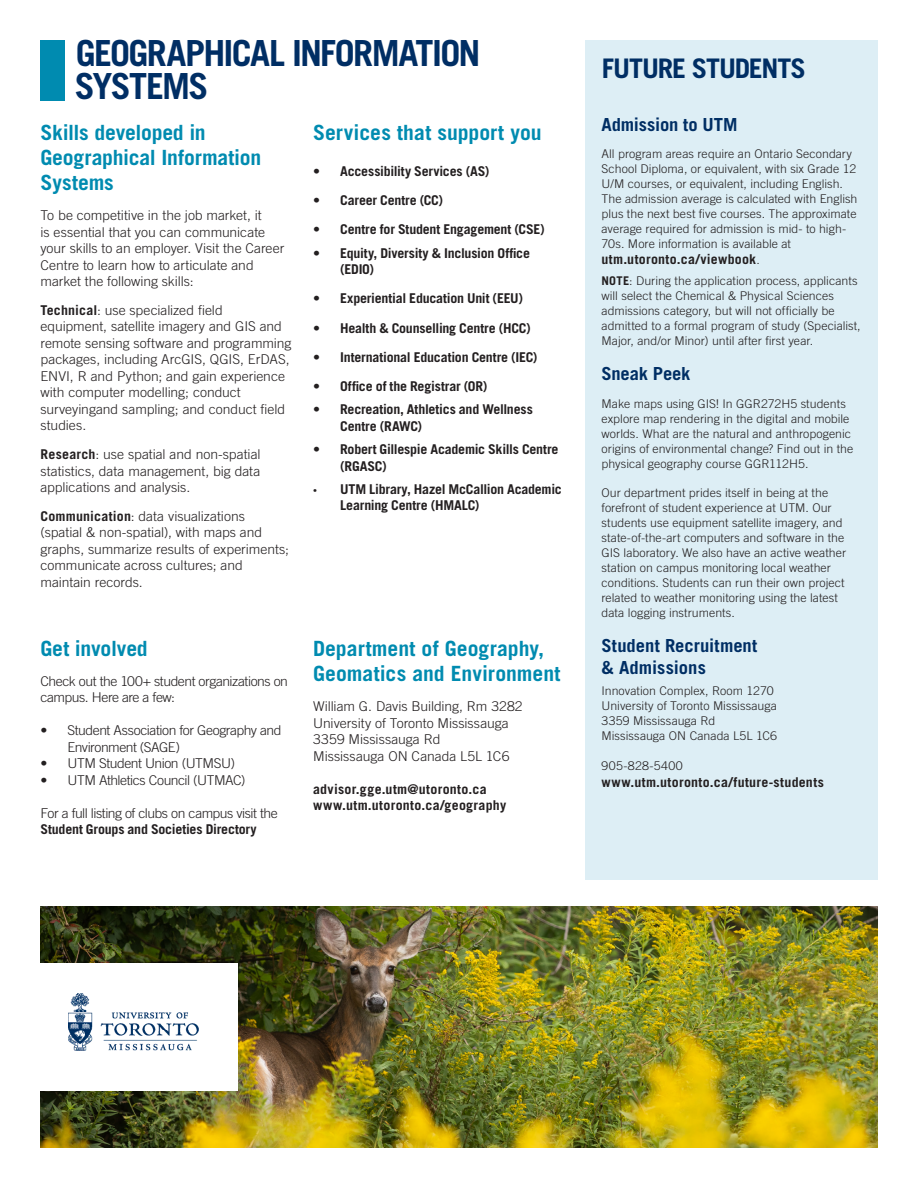
<style>
.page{position:relative;width:918px;height:1188px;background:#fff}
.page>*{position:absolute;margin:0;border:0;box-sizing:border-box;transform-origin:0 0}
.t1{font:700 36px/33px "Trade Gothic LT Std";letter-spacing:-.045em;color:#002e64}
.t2{font:700 27px "Trade Gothic LT Std";letter-spacing:-.04em;color:#002e64}
.t3{font:700 21px/25.2px "Trade Gothic LT Std";color:#008bb0}
.t4{font:700 18px/21.6px "Trade Gothic LT Std";letter-spacing:-.005em;color:#002e64}
.t5{font:300 13.5px/16.5px "Trade Gothic LT Std";letter-spacing:-.005em;color:#231f20}
.t6{font:700 13.5px/16.5px "Trade Gothic LT Std";letter-spacing:-.01em;color:#231f20}
.t7{font:300 13.5px/16.5px "Trade Gothic LT Std";letter-spacing:-.035em;color:#231f20}
.t8{font:700 13.5px/16.5px "Trade Gothic LT Std";letter-spacing:.025em;color:#231f20}
.t9{font:300 13.5px/16.5px "Trade Gothic LT Std";letter-spacing:-.03em;color:#231f20}
.t10{font:700 13.5px "Trade Gothic LT Std";letter-spacing:.02em;color:#231f20}
.t11{font:300 12px/15px "Trade Gothic LT Std";color:#231f20}
.t12{font:300 12px "Trade Gothic LT Std";letter-spacing:.035em;color:#231f20}
.s1{font-weight:700}
.s2{font-family:"Myriad Pro";font-weight:400}
.s3{font-weight:300;font-size:12px}
</style>
<div class="page">
<div style="left:585px;top:40px;width:293px;height:840px;background:#ddeef5"></div>
<div style="left:40px;top:40px;width:25px;height:61px;background:#008bb0"></div>
<img style="left:40px;top:906px;width:838px;height:242px">
<div style="left:37px;top:963px;width:201px;height:128px;background:#fff"></div>
<img style="left:69px;top:993px;width:130px;height:58px">
<h1 class="t1" style="left:75px;top:37px;width:407px">GEOGRAPHICAL INFORMATION<br>SYSTEMS</h1>
<h3 class="t3" style="left:40px;top:120px;width:222px">Skills developed in<br>Geographical Information<br>Systems</h3>
<p class="t5" style="left:40px;top:207px;width:245px">To be competitive in the job market, it<br>is essential that you can communicate your skills to an employer. Visit the Career Centre to learn how to articulate and market the following skills:</p>
<p class="t5" style="left:40px;top:302px;width:252px"><span class="s1">Technical</span>: use specialized field equipment, satellite imagery and GIS and remote sensing software and programming packages, including ArcGIS, QGIS, ErDAS, ENVI, R and Python; and gain experience with computer modelling; conduct surveyingand sampling; and conduct field studies.</p>
<p class="t5" style="left:40px;top:446px;width:222px;text-align:justify"><span class="s1">Research</span>: use spatial and non-spatial statistics, data management, big data applications and analysis.</p>
<p class="t5" style="left:40px;top:507px;width:250px"><span class="s1">Communication</span>: data visualizations (spatial &amp; non-spatial), with maps and graphs, summarize results of experiments; communicate across cultures; and maintain records.</p>
<h3 class="t3" style="left:313px;top:120px;width:230px">Services that support you</h3>
<p class="t6" style="left:313px;top:163px;width:178px">• Accessibility Services (AS)</p>
<p class="t6" style="left:313px;top:192px;width:131px">• Career Centre (CC)</p>
<p class="t6" style="left:313px;top:221px;width:233px">• Centre for Student Engagement (CSE)</p>
<p class="t6" style="left:340px;top:244px;width:191px;text-indent:-27px">• Equity, Diversity &amp; Inclusion Office (EDIO)</p>
<p class="t6" style="left:313px;top:290px;width:212px">• Experiential Education Unit (EEU)</p>
<p class="t6" style="left:313px;top:319px;width:219px">• Health &amp; Counselling Centre (HCC)</p>
<p class="t6" style="left:313px;top:349px;width:226px">• International Education Centre (IEC)</p>
<p class="t6" style="left:313px;top:378px;width:176px">• Office of the Registrar (OR)</p>
<p class="t6" style="left:340px;top:401px;width:194px;text-indent:-27px">• Recreation, Athletics and Wellness<br>Centre (RAWC)</p>
<p class="t6" style="left:340px;top:441px;width:220px;text-indent:-27px">• Robert Gillespie Academic Skills Centre (RGASC)</p>
<p class="t6" style="left:340px;top:481px;width:223px;text-indent:-27px"><span class="s2">•</span> UTM Library, Hazel McCallion Academic<br>Learning Centre (HMALC)</p>
<h3 class="t3" style="left:40px;top:635px;width:109px">Get involved</h3>
<p class="t7" style="left:40px;top:672px;width:249px">Check out the 100+ student organizations on campus. Here are a few:</p>
<p class="t9" style="left:68px;top:722px;width:216px;text-indent:-27px">• Student Association for Geography and<br>Environment (SAGE)</p>
<p class="t7" style="left:40px;top:755px;width:196px">• UTM Student Union (UTMSU)</p>
<p class="t7" style="left:40px;top:771px;width:206px">• UTM Athletics Council (UTMAC)</p>
<p class="t7" style="left:41px;top:804px;width:239px">For a full listing of clubs on campus visit the</p>
<p class="t6" style="left:41px;top:821px;width:218px">Student Groups and Societies Directory</p>
<h3 class="t3" style="left:313px;top:636px;width:249px">Department of Geography,<br>Geomatics and Environment</h3>
<p class="t5" style="left:313px;top:698px;width:211px">William G. Davis Building, Rm 3282<br>University of Toronto Mississauga<br>3359 Mississauga Rd<br>Mississauga ON Canada L5L 1C6</p>
<p class="t8" style="left:313px;top:780px;width:195px">advisor.gge.utm@utoronto.ca www.utm.utoronto.ca/geography</p>
<h2 class="t2" style="left:602px;top:52px;width:205px">FUTURE STUDENTS</h2>
<h3 class="t4" style="left:602px;top:113px;width:137px">Admission to UTM</h3>
<p class="t11" style="left:602px;top:146px;width:257px">All program areas require an Ontario Secondary School Diploma, or equivalent, with six Grade 12<br>U/M courses, or equivalent, including English.<br>The admission average is calculated with English plus the next best five courses. The approximate average required for admission is mid- to high-70s. More information is available at</p>
<p class="t10" style="left:602px;top:251px;width:160px">utm.utoronto.ca/viewbook<span class="s3">.</span></p>
<p class="t11" style="left:602px;top:273px;width:261px"><span class="s1">NOTE</span>: During the application process, applicants will select the Chemical &amp; Physical Sciences admissions category, but will not officially be admitted to a formal program of study (Specialist, Major, and/or Minor) until after first year.</p>
<h3 class="t4" style="left:602px;top:362px;width:90px">Sneak Peek</h3>
<p class="t11" style="left:602px;top:396px;width:253px">Make maps using GIS! In GGR272H5 students explore map rendering in the digital and mobile worlds. What are the natural and anthropogenic origins of environmental change? Find out in the physical geography course GGR112H5.</p>
<p class="t11" style="left:602px;top:485px;width:246px">Our department prides itself in being at the forefront of student experience at UTM. Our students use equipment satellite imagery, and state-of-the-art computers and software in the GIS laboratory. We also have an active weather station on campus monitoring local weather conditions. Students can run their own project related to weather monitoring using the latest data logging instruments.</p>
<h3 class="t4" style="left:602px;top:634px;width:157px">Student Recruitment &amp; Admissions</h3>
<p class="t11" style="left:602px;top:683px;width:177px">Innovation Complex, Room 1270<br>University of Toronto Mississauga<br>3359 Mississauga Rd<br>Mississauga ON Canada L5L 1C6</p>
<p class="t12" style="left:602px;top:759px;width:83px">905-828-5400</p>
<p class="t8" style="left:602px;top:774px;width:224px">www.utm.utoronto.ca/future-students</p>
</div>
